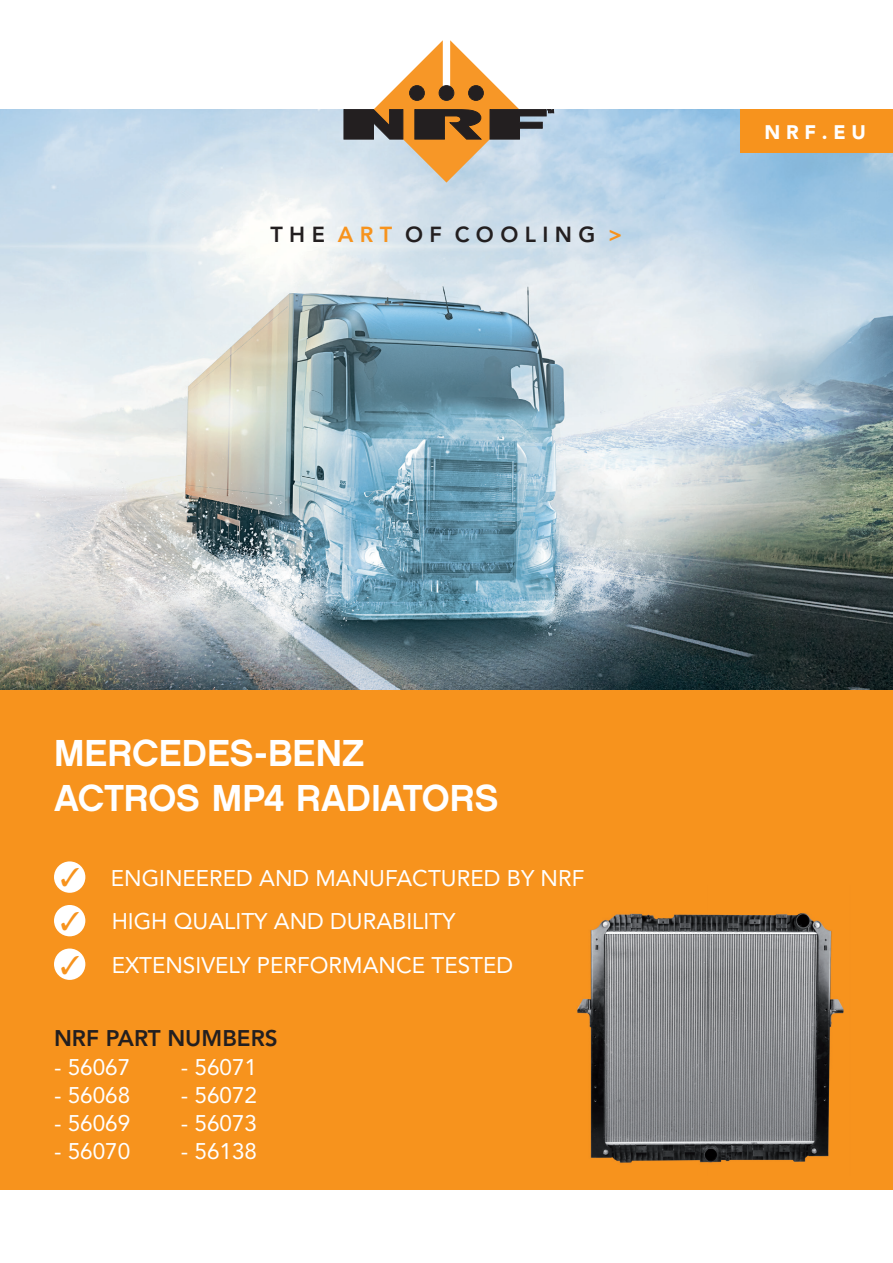
<style>
.page{position:relative;width:893px;height:1263px;background:#fff}
.page>*{position:absolute;margin:0;border:0;box-sizing:border-box;transform-origin:0 0}
.t1{font:37.5px/45px "Chalet New York Nineteen Sixty";letter-spacing:-.005em;color:#fff}
.t2{font:25.65px/43.5px "Zapf Dingbats ITC";color:#f7931d;text-align:justify}
.t3{font:22.5px/43.5px "Avenir LT Std";color:#fff}
.t4{font:800 22.5px "Avenir LT Std";color:#231f20}
.t5{font:800 21.6px "Avenir LT Std";color:#231f20}
.t6{font:900 19.5px "Avenir LT Std";color:#fff}
.s1{color:#f7931d}
</style>
<div class="page">
<img style="left:0;top:110px;width:893px;height:580px">
<div style="left:0;top:690px;width:893px;height:499px;background:#f7931d"></div>
<svg style="left:344px;top:40px;width:210px;height:143px"></svg>
<div style="left:741px;top:110px;width:152px;height:43px;background:#f7931d"></div>
<img style="left:577px;top:913px;width:267px;height:250px">
<div style="left:54px;top:861px;width:31px;height:32px;background:#fff;border-radius:50%"></div>
<div style="left:54px;top:905px;width:31px;height:31px;background:#fff;border-radius:50%"></div>
<div style="left:54px;top:948px;width:31px;height:32px;background:#fff;border-radius:50%"></div>
<p class="t5" style="left:270px;top:222px;width:354px">T H E <span class="s1">A R T</span> O F C O O L I N G <span class="s1">&gt;</span></p>
<p class="t6" style="left:765px;top:121px;width:103px">N R F . E U</p>
<h1 class="t1" style="left:54px;top:730px;width:446px">MERCEDES-BENZ<br>ACTROS MP4 RADIATORS</h1>
<p class="t2" style="left:60px;top:856px;width:21px">✓ ✓ ✓</p>
<p class="t3" style="left:111px;top:856px;width:475px">ENGINEERED AND MANUFACTURED BY NRF<br>HIGH QUALITY AND DURABILITY<br>EXTENSIVELY PERFORMANCE TESTED</p>
<p class="t4" style="left:54px;top:1025px;width:225px">NRF PART NUMBERS</p>
<p class="t3" style="left:54px;top:1045px;width:78px">- 56067</p>
<p class="t3" style="left:181px;top:1045px;width:78px">- 56071</p>
<p class="t3" style="left:54px;top:1073px;width:78px">- 56068</p>
<p class="t3" style="left:181px;top:1073px;width:78px">- 56072</p>
<p class="t3" style="left:54px;top:1101px;width:78px">- 56069</p>
<p class="t3" style="left:181px;top:1101px;width:78px">- 56073</p>
<p class="t3" style="left:54px;top:1130px;width:78px">- 56070</p>
<p class="t3" style="left:181px;top:1130px;width:78px">- 56138</p>
</div>
